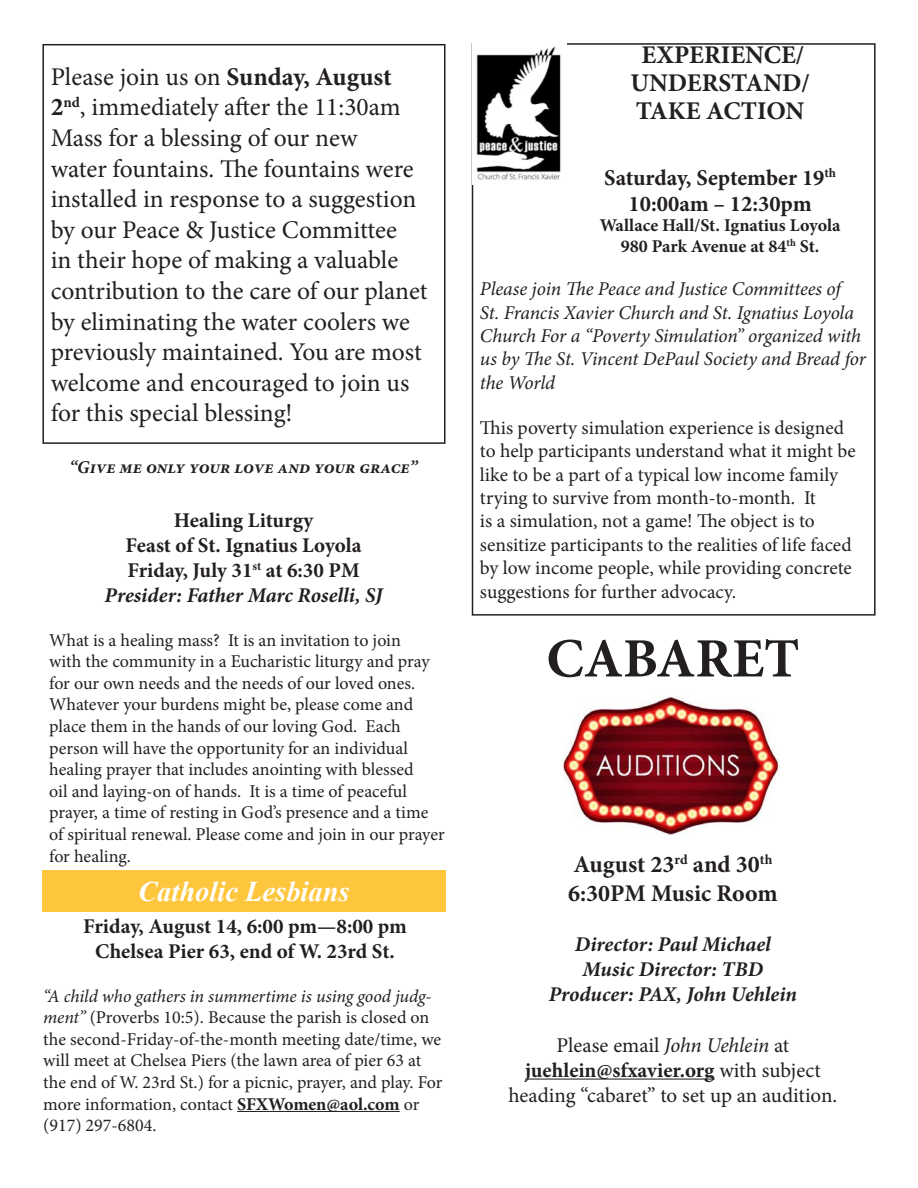
<style>
.page{position:relative;width:918px;height:1188px;background:#fff}
.page>*{position:absolute;margin:0;border:0;box-sizing:border-box;transform-origin:0 0}
.t1{font:700 55.5px "Minion Pro";color:#231f20}
.t2{font:italic 700 28.5px "Times New Roman";color:#fff}
.t3{font:25.5px/30.6px "Minion Pro";letter-spacing:-.005em;color:#231f20}
.t4{font:700 25.5px/28px "Minion Pro";color:#231f20;text-align:center}
.t5{font:700 24px "Minion Pro";color:#231f20}
.t6{font:700 22.5px "Minion Pro";color:#231f20}
.t7{font:700 21px "Minion Pro";color:#231f20}
.t8{font:italic 700 21px "Minion Pro";letter-spacing:-.01em;color:#231f20}
.t9{font:21px "Minion Pro";color:#231f20}
.t10{font:19.5px/23.4px "Minion Pro";color:#231f20}
.t11{font:italic 19.5px/23.4px "Minion Pro";letter-spacing:-.01em;color:#231f20}
.t12{font:18px/21.6px "Minion Pro";letter-spacing:-.005em;color:#231f20}
.t13{font:700 18px "Minion Pro";letter-spacing:-.005em;color:#231f20}
.t14{font:italic 700 18px "Minion Pro";color:#231f20}
.s1{font-weight:700}
.s2{font-style:italic}
.s3{font-weight:400}
</style>
<div class="page">
<div style="left:472px;top:43px;width:404px;height:573px;border:2px solid #231f20"></div>
<img style="left:472px;top:43px;width:94px;height:141px">
<hr style="left:525px;top:1079px;width:190px;height:1px;background:#231f20">
<img style="left:564px;top:697px;width:216px;height:138px">
<hr style="left:237px;top:1111px;width:163px;height:1px;background:#231f20">
<div style="left:42px;top:870px;width:404px;height:42px;background:#fec63d"></div>
<div style="left:42px;top:44px;width:404px;height:400px;border:2px solid #231f20"></div>
<p class="t4" style="left:630px;top:41px;width:181px">EXPERIENCE/<br>UNDERSTAND/</p>
<p class="t4" style="left:636px;top:97px;width:170px">TAKE ACTION</p>
<p class="t3" style="left:51px;top:62px;width:379px">Please join us on <span class="s1">Sunday, August 2</span><sup>nd</sup>, immediately after the 11:30am Mass for a blessing of our new<br>water fountains. The fountains were installed in response to a suggestion by our Peace &amp; Justice Committee<br>in their hope of making a valuable contribution to the care of our planet by eliminating the water coolers we previously maintained. You are most welcome and encouraged to join us for this special blessing!</p>
<p class="t6" style="left:604px;top:162px;width:234px">Saturday, September 19<sup>th</sup></p>
<p class="t6" style="left:629px;top:188px;width:185px">10:00am – 12:30pm</p>
<p class="t13" style="left:600px;top:213px;width:242px">Wallace Hall/St. Ignatius Loyola</p>
<p class="t13" style="left:621px;top:234px;width:200px">980 Park Avenue at 84<sup>th</sup> St.</p>
<p class="t11" style="left:480px;top:277px;width:362px">Please join The Peace and Justice Committees of</p>
<p class="t11" style="left:480px;top:301px;width:387px">St. Francis Xavier Church and St. Ignatius Loyola Church For a “Poverty Simulation” organized with us by The St. Vincent DePaul Society and Bread for the World</p>
<p class="t10" style="left:480px;top:416px;width:377px">This poverty simulation experience is designed to help participants understand what it might be like to be a part of a typical low income family trying to survive from month-to-month. It<br>is a simulation, not a game! The object is to sensitize participants to the realities of life faced by low income people, while providing concrete suggestions for further advocacy.</p>
<p class="t14" style="left:70px;top:455px;width:350px">“Give me only your love and your grace”</p>
<p class="t7" style="left:174px;top:505px;width:141px">Healing Liturgy</p>
<p class="t7" style="left:126px;top:530px;width:237px">Feast of St. Ignatius Loyola</p>
<p class="t7" style="left:128px;top:556px;width:234px">Friday, July 31<sup>st</sup> at 6:30 PM</p>
<p class="t8" style="left:105px;top:581px;width:279px">Presider: Father Marc Roselli, SJ</p>
<p class="t12" style="left:49px;top:629px;width:397px">What is a healing mass? It is an invitation to join<br>with the community in a Eucharistic liturgy and pray for our own needs and the needs of our loved ones.<br>Whatever your burdens might be, please come and place them in the hands of our loving God. Each person will have the opportunity for an individual healing prayer that includes anointing with blessed<br>oil and laying-on of hands. It is a time of peaceful prayer, a time of resting in God’s presence and a time of spiritual renewal. Please come and join in our prayer for healing.</p>
<p class="t1" style="left:546px;top:620px;width:255px">CABARET</p>
<p class="t5" style="left:573px;top:847px;width:200px">August 23<sup>rd</sup> and 30<sup>th</sup></p>
<p class="t5" style="left:568px;top:876px;width:211px">6:30PM Music Room</p>
<p class="t8" style="left:575px;top:929px;width:198px">Director: Paul Michael</p>
<p class="t8" style="left:583px;top:954px;width:182px">Music Director: TBD</p>
<p class="t8" style="left:549px;top:980px;width:250px">Producer: PAX, John Uehlein</p>
<p class="t9" style="left:557px;top:1031px;width:234px">Please email <span class="s2">John Uehlein</span> at</p>
<p class="t7" style="left:525px;top:1055px;width:297px">juehlein@sfxavier.org <span class="s3">with subject</span></p>
<p class="t9" style="left:508px;top:1081px;width:330px">heading “cabaret” to set up an audition.</p>
<p class="t2" style="left:138px;top:871px;width:213px">Catholic Lesbians</p>
<p class="t7" style="left:83px;top:912px;width:325px">Friday, August 14, 6:00 pm—8:00 pm</p>
<p class="t7" style="left:95px;top:937px;width:301px">Chelsea Pier 63, end of W. 23rd St.</p>
<p class="t12" style="left:43px;top:985px;width:401px"><span class="s2">“A child who gathers in summertime is using good judg&shy;ment”</span> (Proverbs 10:5). Because the parish is closed on the second-Friday-of-the-month meeting date/time, we will meet at Chelsea Piers (the lawn area of pier 63 at the end of W. 23rd St.) for a picnic, prayer, and play. For more information, contact <span class="s1">SFXWomen@aol.com</span> or (917) 297-6804.</p>
</div>
